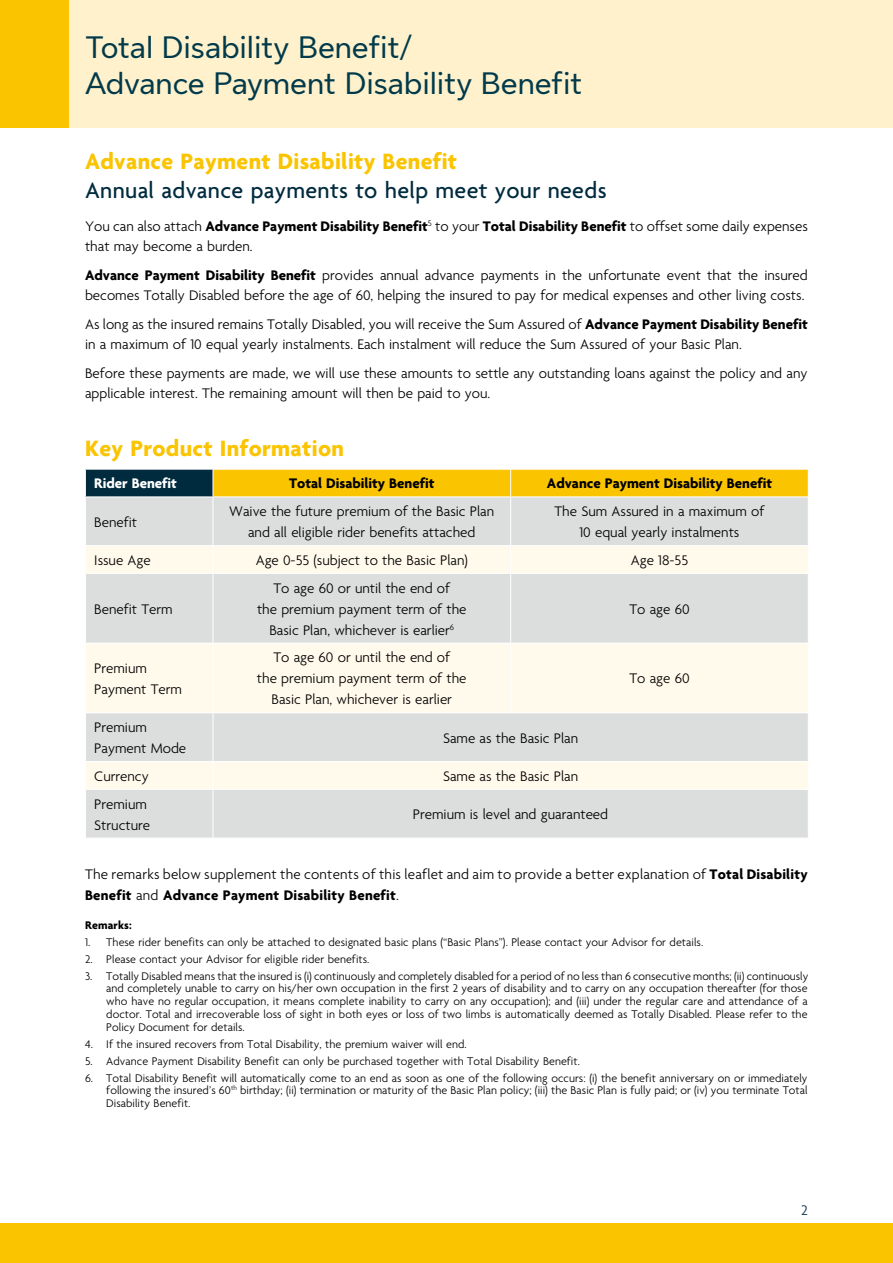
<style>
.page{position:relative;width:893px;height:1263px;background:#fff}
.page>*{position:absolute;margin:0;border:0;box-sizing:border-box;transform-origin:0 0}
.t1{font:31.5px/36px "Sun Life New Text";letter-spacing:-.025em;color:#003a4b}
.t2{font:700 24px "Agenda";letter-spacing:.015em;color:#fbc400}
.t3{font:500 24px "Agenda";letter-spacing:.015em;color:#002b3e}
.t4{font:300 15px/21px "Agenda";color:#000}
.t5{font:700 15px "Agenda";color:#000}
.t6{font:700 15px "Agenda";color:#fff}
.t7{font:300 15px "Agenda";color:#002b3e}
.t8{font:300 12px/12.8px "Agenda";letter-spacing:.005em;color:#000;text-align:justify}
.t9{font:700 12px "Agenda";letter-spacing:.015em;color:#000}
.s1{font-weight:700}
</style>
<div class="page">
<div style="left:0;top:1223px;width:893px;height:40px;background:#fbc400"></div>
<div style="left:0;top:0;width:893px;height:128px;background:#fff1cb"></div>
<div style="left:0;top:0;width:68px;height:128px;background:#fbc400"></div>
<div style="left:85px;top:469px;width:128px;height:28px;background:#002b3e"></div>
<div style="left:86px;top:497px;width:722px;height:341px;background:#dcdddd"></div>
<svg style="left:86px;top:546px;width:722px;height:243px;background:#edebe4"></svg>
<hr style="left:85px;top:469px;width:128px;height:1px;background:#fff">
<svg style="left:85px;top:469px;width:1px;height:27px"></svg>
<div style="left:213px;top:469px;width:596px;height:27px;background:#fbc400"></div>
<hr style="left:85px;top:496px;width:128px;height:1px;background:#fff">
<hr style="left:213px;top:497px;width:1px;height:48px;background:#fff">
<hr style="left:510px;top:497px;width:1px;height:48px;background:#fff">
<hr style="left:85px;top:545px;width:128px;height:1px;background:#fff">
<hr style="left:213px;top:545px;width:298px;height:1px;background:#fff">
<svg style="left:213px;top:546px;width:1px;height:27px"></svg>
<hr style="left:511px;top:545px;width:298px;height:1px;background:#fff">
<svg style="left:510px;top:546px;width:1px;height:27px"></svg>
<hr style="left:85px;top:573px;width:128px;height:1px;background:#fff">
<hr style="left:213px;top:573px;width:298px;height:1px;background:#fff">
<hr style="left:213px;top:574px;width:1px;height:69px;background:#fff">
<hr style="left:511px;top:573px;width:298px;height:1px;background:#fff">
<hr style="left:510px;top:574px;width:1px;height:69px;background:#fff">
<hr style="left:85px;top:643px;width:128px;height:1px;background:#fff">
<hr style="left:213px;top:643px;width:298px;height:1px;background:#fff">
<hr style="left:213px;top:643px;width:1px;height:69px;background:#fff">
<hr style="left:511px;top:643px;width:298px;height:1px;background:#fff">
<hr style="left:510px;top:643px;width:1px;height:69px;background:#fff">
<hr style="left:85px;top:712px;width:128px;height:1px;background:#fff">
<hr style="left:213px;top:712px;width:298px;height:1px;background:#fff">
<hr style="left:213px;top:713px;width:1px;height:48px;background:#fff">
<hr style="left:511px;top:712px;width:298px;height:1px;background:#fff">
<hr style="left:85px;top:761px;width:128px;height:1px;background:#fff">
<hr style="left:213px;top:761px;width:298px;height:1px;background:#fff">
<svg style="left:213px;top:762px;width:1px;height:27px"></svg>
<hr style="left:511px;top:761px;width:298px;height:1px;background:#fff">
<hr style="left:85px;top:789px;width:128px;height:1px;background:#fff">
<hr style="left:213px;top:789px;width:298px;height:1px;background:#fff">
<hr style="left:213px;top:790px;width:1px;height:48px;background:#fff">
<hr style="left:511px;top:789px;width:298px;height:1px;background:#fff">
<h1 class="t1" style="left:85px;top:27px;width:499px">Total Disability Benefit/<br>Advance Payment Disability Benefit</h1>
<h2 class="t2" style="left:85px;top:149px;width:374px">Advance Payment Disability Benefit</h2>
<h2 class="t3" style="left:85px;top:177px;width:523px">Annual advance payments to help meet your needs</h2>
<p class="t4" style="left:85px;top:217px;width:724px;line-height:20.2px">You can also attach <span class="s1">Advance Payment Disability Benefit</span><sup>5</sup> to your <span class="s1">Total Disability Benefit</span> to offset some daily expenses that may become a burden.</p>
<p class="t4" style="left:85px;top:266px;width:724px;line-height:20.2px"><span class="s1">Advance Payment Disability Benefit</span> provides annual advance payments in the unfortunate event that the insured becomes Totally Disabled before the age of 60, helping the insured to pay for medical expenses and other living costs.</p>
<p class="t4" style="left:85px;top:315px;width:724px;line-height:20.2px">As long as the insured remains Totally Disabled, you will receive the Sum Assured of <span class="s1">Advance Payment Disability Benefit </span>in a maximum of 10 equal yearly instalments. Each instalment will reduce the Sum Assured of your Basic Plan.</p>
<p class="t4" style="left:85px;top:364px;width:724px;line-height:20.2px">Before these payments are made, we will use these amounts to settle any outstanding loans against the policy and any applicable interest. The remaining amount will then be paid to you.</p>
<h2 class="t2" style="left:85px;top:435px;width:260px">Key Product Information</h2>
<p class="t6" style="left:94px;top:475px;width:84px">Rider Benefit</p>
<p class="t5" style="left:289px;top:475px;width:147px">Total Disability Benefit</p>
<p class="t5" style="left:547px;top:475px;width:227px">Advance Payment Disability Benefit</p>
<p class="t4" style="left:94px;top:512px;width:44px">Benefit</p>
<p class="t4" style="left:229px;top:502px;width:267px;text-align:center">Waive the future premium of the Basic Plan and all eligible rider benefits attached</p>
<p class="t4" style="left:554px;top:502px;width:211px;text-align:center">The Sum Assured in a maximum of<br>10 equal yearly instalments</p>
<p class="t4" style="left:94px;top:550px;width:58px">Issue Age</p>
<p class="t4" style="left:256px;top:550px;width:214px">Age 0-55 (subject to the Basic Plan)</p>
<p class="t4" style="left:631px;top:550px;width:59px">Age 18-55</p>
<p class="t4" style="left:94px;top:599px;width:80px">Benefit Term</p>
<p class="t4" style="left:257px;top:578px;width:211px;text-align:center">To age 60 or until the end of<br>the premium payment term of the<br>Basic Plan, whichever is earlier<sup>6</sup></p>
<p class="t4" style="left:629px;top:599px;width:62px">To age 60</p>
<p class="t4" style="left:94px;top:658px;width:89px">Premium<br>Payment Term</p>
<p class="t4" style="left:257px;top:648px;width:211px;text-align:center">To age 60 or until the end of<br>the premium payment term of the<br>Basic Plan, whichever is earlier</p>
<p class="t4" style="left:629px;top:669px;width:62px">To age 60</p>
<p class="t4" style="left:94px;top:718px;width:93px">Premium<br>Payment Mode</p>
<p class="t4" style="left:443px;top:728px;width:137px">Same as the Basic Plan</p>
<p class="t4" style="left:94px;top:766px;width:56px">Currency</p>
<p class="t4" style="left:443px;top:766px;width:137px">Same as the Basic Plan</p>
<p class="t4" style="left:94px;top:794px;width:57px">Premium<br>Structure</p>
<p class="t4" style="left:413px;top:805px;width:197px">Premium is level and guaranteed</p>
<p class="t4" style="left:85px;top:865px;width:724px">The remarks below supplement the contents of this leaflet and aim to provide a better explanation of <span class="s1">Total Disability<br>Benefit</span> and <span class="s1">Advance Payment Disability Benefit</span>.</p>
<p class="t9" style="left:85px;top:918px;width:48px">Remarks:</p>
<p class="t8" style="left:85px;top:936px;width:620px">1. These rider benefits can only be attached to designated basic plans (“Basic Plans”). Please contact your Advisor for details.</p>
<p class="t8" style="left:85px;top:953px;width:286px">2. Please contact your Advisor for eligible rider benefits.</p>
<p class="t8" style="left:106px;top:970px;width:704px;text-indent:-21px">3. Totally Disabled means that the insured is (i) continuously and completely disabled for a period of no less than 6 consecutive months; (ii) continuously and completely unable to carry on his/her own occupation in the first 2 years of disability and to carry on any occupation thereafter (for those who have no regular occupation, it means complete inability to carry on any occupation); and (iii) under the regular care and attendance of a doctor. Total and irrecoverable loss of sight in both eyes or loss of two limbs is automatically deemed as Totally Disabled. Please refer to the Policy Document for details.</p>
<p class="t8" style="left:85px;top:1038px;width:383px">4. If the insured recovers from Total Disability, the premium waiver will end.</p>
<p class="t8" style="left:85px;top:1055px;width:496px">5. Advance Payment Disability Benefit can only be purchased together with Total Disability Benefit.</p>
<p class="t8" style="left:106px;top:1072px;width:703px;text-indent:-21px">6. Total Disability Benefit will automatically come to an end as soon as one of the following occurs: (i) the benefit anniversary on or immediately following the insured’s 60<sup>th</sup> birthday; (ii) termination or maturity of the Basic Plan policy; (iii) the Basic Plan is fully paid; or (iv) you terminate Total Disability Benefit.</p>
<p class="t7" style="left:801px;top:1202px;width:8px">2</p>
</div>
